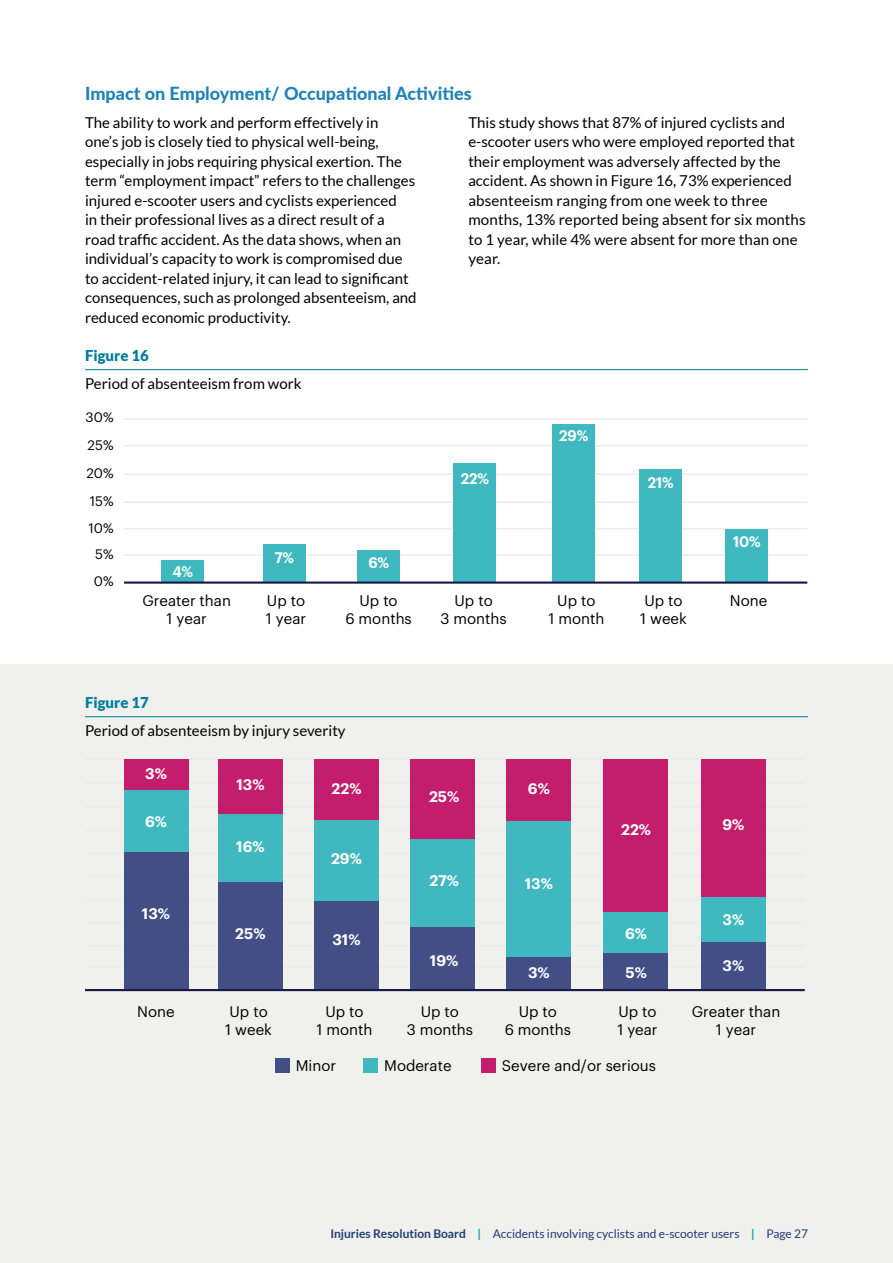
<style>
.page{position:relative;width:893px;height:1263px;background:#fff}
.page>*{position:absolute;margin:0;border:0;box-sizing:border-box;transform-origin:0 0}
.SUB_BIG_SPAN{font:800 18px "Lato";color:#2183b5}
.piab_bodt_10{font:15px/19.5px "Lato";color:#000}
.t1{font:15px/18px "Graphik";color:#000;text-align:center}
.bold_text_table_no{font:15px "Lato";color:#000}
.t2{font:600 15px "Graphik";color:#fff}
.t3{font:600 15px "Graphik";color:#fff;scale:.95 1}
.table_number_underline{font:900 15px "Lato";color:#007d9f}
.t4{font:13.5px/27.9px "Graphik";color:#000;text-align:justify}
.t5{font:12px "Lato";color:#243b78}
.s1{font-weight:700}
.s2{font-weight:700;color:#00a4a8}
</style>
<div class="page">
<div style="left:0;top:664px;width:893px;height:599px;background:#f0f0ed"></div>
<hr style="left:124px;top:554px;width:683px;height:2px;background:#ebebec">
<hr style="left:124px;top:528px;width:683px;height:2px;background:#ebebec">
<hr style="left:124px;top:501px;width:683px;height:2px;background:#ebebec">
<hr style="left:124px;top:473px;width:683px;height:2px;background:#ebebec">
<hr style="left:124px;top:445px;width:683px;height:1px;background:#ebebec">
<hr style="left:124px;top:418px;width:683px;height:2px;background:#ebebec">
<div style="left:161px;top:560px;width:43px;height:23px;background:#3fb9bf"></div>
<div style="left:263px;top:544px;width:43px;height:39px;background:#3fb9bf"></div>
<div style="left:357px;top:550px;width:43px;height:33px;background:#3fb9bf"></div>
<div style="left:453px;top:463px;width:43px;height:120px;background:#3fb9bf"></div>
<div style="left:552px;top:424px;width:43px;height:159px;background:#3fb9bf"></div>
<div style="left:639px;top:469px;width:43px;height:114px;background:#3fb9bf"></div>
<div style="left:726px;top:529px;width:42px;height:54px;background:#3fb9bf"></div>
<hr style="left:124px;top:581px;width:683px;height:3px;background:#191746">
<hr style="left:85px;top:369px;width:723px;height:1px;background:#007d9f">
<hr style="left:85px;top:716px;width:723px;height:1px;background:#007d9f">
<div style="left:481px;top:1058px;width:14px;height:14px;background:#c51d6d"></div>
<div style="left:363px;top:1058px;width:15px;height:14px;background:#3fb9bf"></div>
<div style="left:275px;top:1058px;width:14px;height:14px;background:#444e86"></div>
<hr style="left:85px;top:966px;width:720px;height:2px;background:#ebebec">
<hr style="left:85px;top:945px;width:720px;height:1px;background:#ebebec">
<hr style="left:85px;top:922px;width:720px;height:2px;background:#ebebec">
<hr style="left:85px;top:899px;width:720px;height:1px;background:#ebebec">
<hr style="left:85px;top:875px;width:720px;height:1px;background:#ebebec">
<hr style="left:85px;top:853px;width:720px;height:1px;background:#ebebec">
<hr style="left:85px;top:830px;width:720px;height:1px;background:#ebebec">
<hr style="left:85px;top:806px;width:720px;height:1px;background:#ebebec">
<hr style="left:85px;top:782px;width:720px;height:2px;background:#ebebec">
<hr style="left:85px;top:758px;width:720px;height:2px;background:#ebebec">
<div style="left:124px;top:852px;width:64px;height:137px;background:#444e86"></div>
<div style="left:124px;top:790px;width:64px;height:62px;background:#3fb9bf"></div>
<div style="left:124px;top:759px;width:64px;height:31px;background:#c51d6d"></div>
<div style="left:218px;top:882px;width:65px;height:107px;background:#444e86"></div>
<div style="left:218px;top:814px;width:65px;height:68px;background:#3fb9bf"></div>
<div style="left:218px;top:759px;width:65px;height:55px;background:#c51d6d"></div>
<div style="left:314px;top:901px;width:65px;height:88px;background:#444e86"></div>
<div style="left:314px;top:819px;width:65px;height:82px;background:#3fb9bf"></div>
<div style="left:314px;top:759px;width:65px;height:60px;background:#c51d6d"></div>
<div style="left:410px;top:927px;width:65px;height:62px;background:#444e86"></div>
<div style="left:410px;top:839px;width:65px;height:88px;background:#3fb9bf"></div>
<div style="left:410px;top:759px;width:65px;height:80px;background:#c51d6d"></div>
<div style="left:506px;top:956px;width:65px;height:33px;background:#444e86"></div>
<div style="left:506px;top:821px;width:65px;height:135px;background:#3fb9bf"></div>
<div style="left:506px;top:759px;width:65px;height:62px;background:#c51d6d"></div>
<div style="left:603px;top:953px;width:65px;height:36px;background:#444e86"></div>
<div style="left:603px;top:912px;width:65px;height:41px;background:#3fb9bf"></div>
<div style="left:603px;top:759px;width:65px;height:153px;background:#c51d6d"></div>
<div style="left:701px;top:942px;width:65px;height:47px;background:#444e86"></div>
<div style="left:701px;top:897px;width:65px;height:45px;background:#3fb9bf"></div>
<div style="left:701px;top:759px;width:65px;height:138px;background:#c51d6d"></div>
<hr style="left:85px;top:989px;width:720px;height:2px;background:#191746">
<p class="SUB_BIG_SPAN" style="left:85px;top:80px;width:388px">Impact on Employment/ Occupational Activities</p>
<p class="piab_bodt_10" style="left:85px;top:112px;width:333px">The ability to work and perform effectively in<br>one’s job is closely tied to physical well-being, especially in jobs requiring physical exertion. The term “employment impact” refers to the challenges injured e-scooter users and cyclists experienced<br>in their professional lives as a direct result of a road traffic accident. As the data shows, when an individual’s capacity to work is compromised due to accident-related injury, it can lead to significant consequences, such as prolonged absenteeism, and reduced economic productivity.</p>
<p class="piab_bodt_10" style="left:468px;top:112px;width:339px">This study shows that 87% of injured cyclists and e-scooter users who were employed reported that their employment was adversely affected by the accident. As shown in Figure 16, 73% experienced absenteeism ranging from one week to three months, 13% reported being absent for six months to 1 year, while 4% were absent for more than one year.</p>
<p class="table_number_underline" style="left:85px;top:346px;width:65px">Figure 16</p>
<p class="bold_text_table_no" style="left:85px;top:375px;width:218px">Period of absenteeism from work</p>
<p class="t4" style="left:86px;top:402px;width:29px">30%</p>
<p class="t4" style="left:86px;top:430px;width:29px">25% 20% 15% 10%</p>
<p class="t4" style="left:94px;top:539px;width:21px">5%<br>0%</p>
<p class="t3" style="left:172px;top:560px;width:23px">4%</p>
<p class="t3" style="left:275px;top:546px;width:22px">7%</p>
<p class="t3" style="left:368px;top:551px;width:23px">6%</p>
<p class="t3" style="left:461px;top:467px;width:31px">22%</p>
<p class="t3" style="left:559px;top:424px;width:32px">29%</p>
<p class="t3" style="left:648px;top:471px;width:29px">21%</p>
<p class="t3" style="left:733px;top:530px;width:31px">10%</p>
<p class="t1" style="left:142px;top:590px;width:90px">Greater than<br>1 year</p>
<p class="t1" style="left:266px;top:590px;width:42px;text-align:left">Up to<br>1 year</p>
<p class="t1" style="left:345px;top:590px;width:68px">Up to<br>6 months</p>
<p class="t1" style="left:440px;top:590px;width:68px">Up to<br>3 months</p>
<p class="t1" style="left:548px;top:590px;width:57px">Up to<br>1 month</p>
<p class="t1" style="left:640px;top:590px;width:48px;text-align:left">Up to<br>1 week</p>
<p class="t1" style="left:730px;top:590px;width:39px">None</p>
<p class="table_number_underline" style="left:85px;top:693px;width:65px">Figure 17</p>
<p class="bold_text_table_no" style="left:85px;top:722px;width:262px">Period of absenteeism by injury severity</p>
<p class="t2" style="left:145px;top:762px;width:23px">3%</p>
<p class="t2" style="left:145px;top:810px;width:23px">6%</p>
<p class="t2" style="left:142px;top:902px;width:30px">13%</p>
<p class="t1" style="left:137px;top:1001px;width:39px">None</p>
<p class="t2" style="left:236px;top:773px;width:30px">13%</p>
<p class="t2" style="left:236px;top:835px;width:30px">16%</p>
<p class="t2" style="left:235px;top:922px;width:32px">25%</p>
<p class="t1" style="left:225px;top:1001px;width:48px;text-align:left">Up to<br>1 week</p>
<p class="t2" style="left:332px;top:777px;width:31px">22%</p>
<p class="t2" style="left:331px;top:847px;width:32px">29%</p>
<p class="t2" style="left:332px;top:928px;width:30px">31%</p>
<p class="t1" style="left:316px;top:1001px;width:57px">Up to<br>1 month</p>
<p class="t2" style="left:429px;top:785px;width:32px">25%</p>
<p class="t2" style="left:429px;top:869px;width:31px">27%</p>
<p class="t2" style="left:430px;top:949px;width:30px">19%</p>
<p class="t1" style="left:407px;top:1001px;width:68px">Up to<br>3 months</p>
<p class="t2" style="left:528px;top:777px;width:23px">6%</p>
<p class="t2" style="left:525px;top:872px;width:30px">13%</p>
<p class="t2" style="left:528px;top:961px;width:23px">3%</p>
<p class="t1" style="left:505px;top:1001px;width:68px">Up to<br>6 months</p>
<p class="t2" style="left:621px;top:818px;width:31px">22%</p>
<p class="t2" style="left:625px;top:922px;width:23px">6%</p>
<p class="t2" style="left:625px;top:961px;width:23px">5%</p>
<p class="t1" style="left:617px;top:1001px;width:42px;text-align:left">Up to<br>1 year</p>
<p class="t1" style="left:296px;top:1055px;width:42px">Minor</p>
<p class="t1" style="left:384px;top:1055px;width:69px">Moderate</p>
<p class="t1" style="left:502px;top:1055px;width:156px">Severe and/or serious</p>
<p class="t2" style="left:722px;top:813px;width:23px">9%</p>
<p class="t2" style="left:722px;top:908px;width:23px">3%</p>
<p class="t2" style="left:722px;top:954px;width:23px">3%</p>
<p class="t1" style="left:692px;top:1001px;width:90px">Greater than<br>1 year</p>
<p class="t5" style="left:330px;top:1226px;width:479px"><span class="s1">Injuries Resolution Board</span> <span class="s2">|</span> Accidents involving cyclists and e-scooter users <span class="s2">|</span> Page 27</p>
</div>
